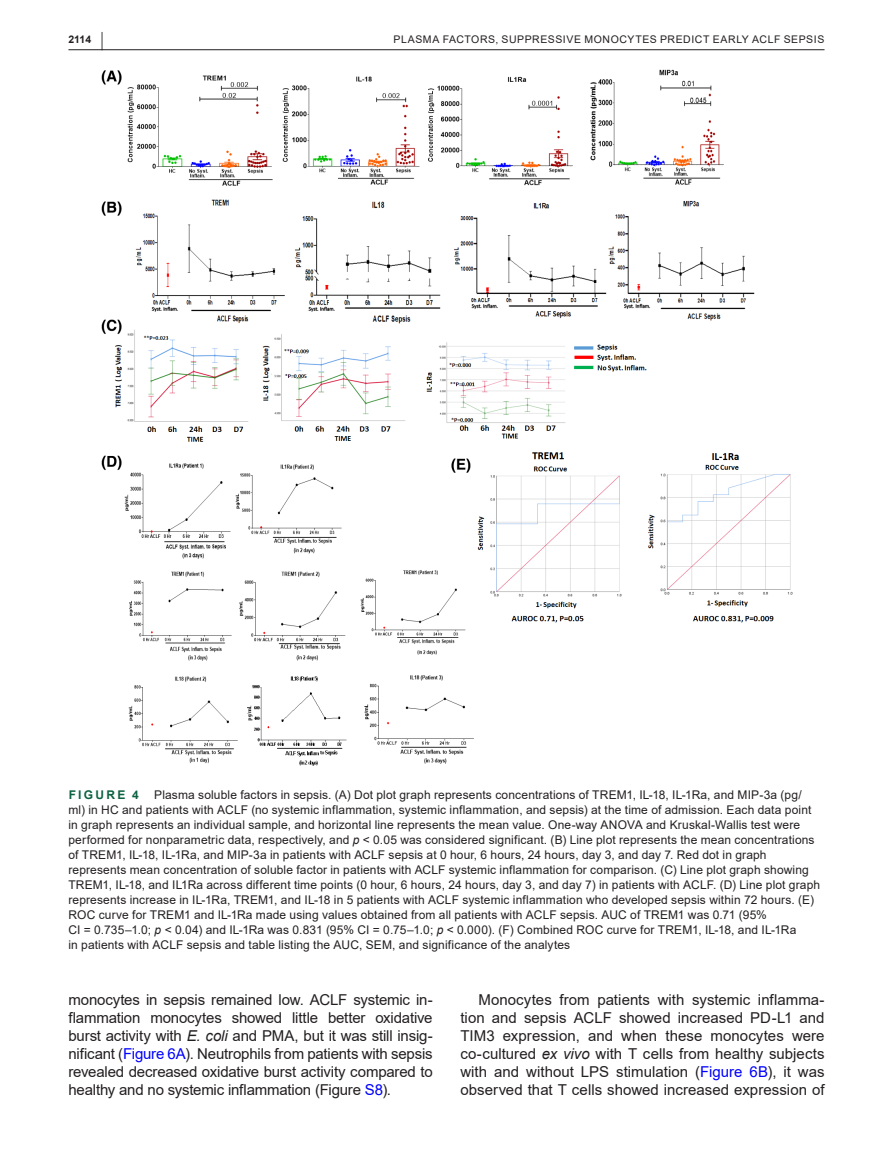
<style>
.page{position:relative;width:893px;height:1174px;background:#fff}
.page>*{position:absolute;margin:0;border:0;box-sizing:border-box;transform-origin:0 0}
.t1{font:15px/18px "Arial";letter-spacing:-.01em;color:#231f20;text-align:justify}
.t2{font:12px/15px "Arial";letter-spacing:.01em;color:#231f20}
.t3{font:700 12px "Arial";letter-spacing:.19em;color:#0d6341}
.t4{font:10.5px "Arial";letter-spacing:.055em;color:#231f20}
.t5{font:700 10.5px "Arial";color:#231f20}
.s1{font-size:19.5px}
.s2{font-style:italic}
.s3{color:#00f}
</style>
<div class="page">
<hr style="left:68px;top:49px;width:756px;height:1px;background:#231f20">
<img style="left:101px;top:69px;width:692px;height:697px">
<p class="t5" style="left:68px;top:32px;width:36px">2114 <span class="s1">|</span></p>
<p class="t4" style="left:394px;top:32px;width:432px">PLASMA FACTORS, SUPPRESSIVE MONOCYTES PREDICT EARLY ACLF SEPSIS</p>
<p class="t2" style="left:68px;top:787px;width:753px;text-indent:86px">Plasma soluble factors in sepsis. (A) Dot plot graph represents concentrations of TREM1, IL-18, IL-1Ra, and MIP-3a (pg/ ml) in HC and patients with ACLF (no systemic inflammation, systemic inflammation, and sepsis) at the time of admission. Each data point in graph represents an individual sample, and horizontal line represents the mean value. One-way ANOVA and Kruskal-Wallis test were performed for nonparametric data, respectively, and <span class="s2">p</span> &lt; 0.05 was considered significant. (B) Line plot represents the mean concentrations of TREM1, IL-18, IL-1Ra, and MIP-3a in patients with ACLF sepsis at 0 hour, 6 hours, 24 hours, day 3, and day 7. Red dot in graph represents mean concentration of soluble factor in patients with ACLF systemic inflammation for comparison. (C) Line plot graph showing TREM1, IL-18, and IL1Ra across different time points (0 hour, 6 hours, 24 hours, day 3, and day 7) in patients with ACLF. (D) Line plot graph represents increase in IL-1Ra, TREM1, and IL-18 in 5 patients with ACLF systemic inflammation who developed sepsis within 72 hours. (E)<br>ROC curve for TREM1 and IL-1Ra made using values obtained from all patients with ACLF sepsis. AUC of TREM1 was 0.71 (95%<br>CI = 0.735–1.0; <span class="s2">p</span> &lt; 0.04) and IL-1Ra was 0.831 (95% CI = 0.75–1.0; <span class="s2">p</span> &lt; 0.000). (F) Combined ROC curve for TREM1, IL-18, and IL-1Ra<br>in patients with ACLF sepsis and table listing the AUC, SEM, and significance of the analytes</p>
<p class="t3" style="left:69px;top:786px;width:72px">FIGURE 4</p>
<p class="t1" style="left:68px;top:991px;width:366px">monocytes in sepsis remained low. ACLF systemic in&shy;flammation monocytes showed little better oxidative burst activity with <span class="s2">E. coli</span> and PMA, but it was still insig&shy;nificant (<span class="s3">Figure 6A</span>). Neutrophils from patients with sepsis revealed decreased oxidative burst activity compared to healthy and no systemic inflammation (Figure <span class="s3">S8</span>).</p>
<p class="t1" style="left:460px;top:991px;width:366px;text-indent:18px">Monocytes from patients with systemic inflamma&shy;tion and sepsis ACLF showed increased PD-L1 and TIM3 expression, and when these monocytes were co-cultured <span class="s2">ex vivo</span> with T cells from healthy subjects with and without LPS stimulation (<span class="s3">Figure 6B</span>), it was observed that T cells showed increased expression of</p>
</div>
